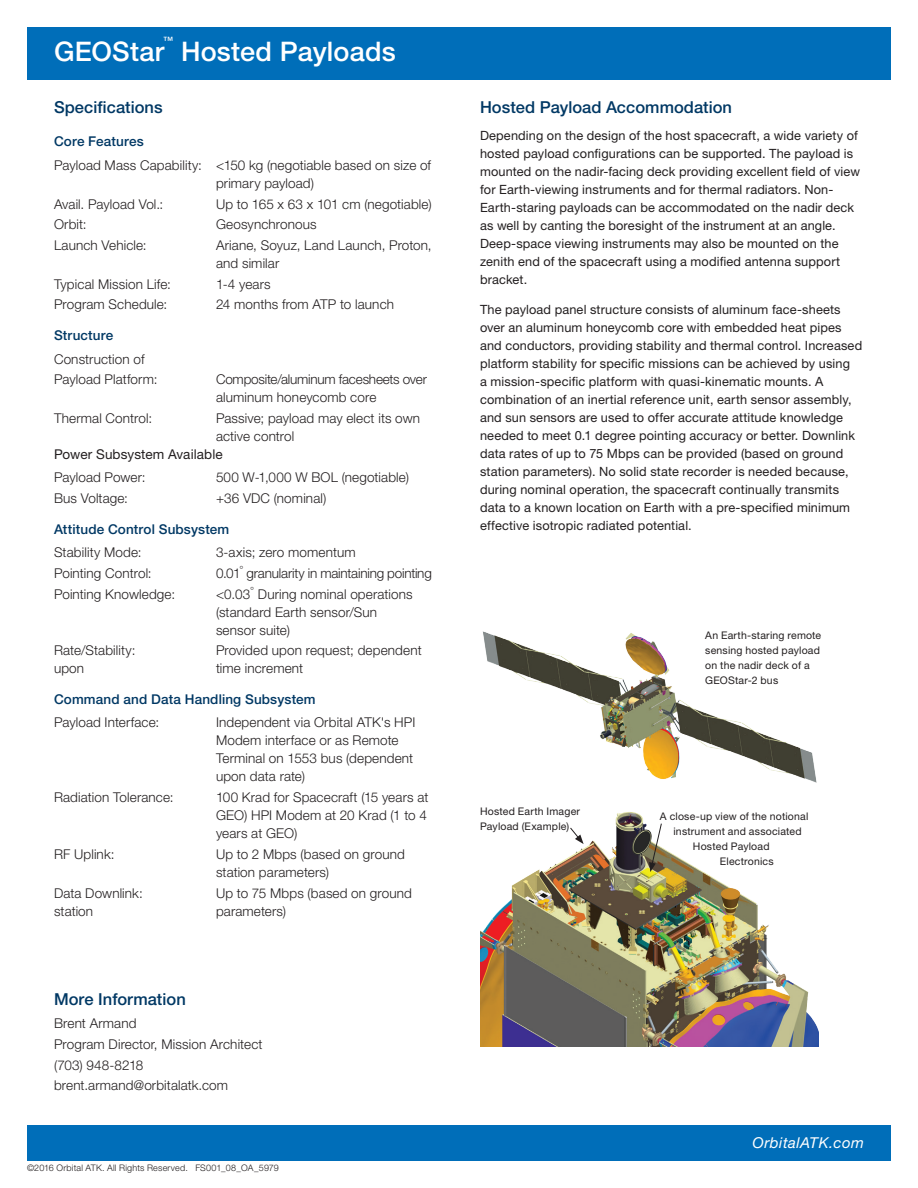
<style>
.page{position:relative;width:918px;height:1188px;background:#fff}
.page>*{position:absolute;margin:0;border:0;box-sizing:border-box;transform-origin:0 0}
.Pg_2_MASTHEAD{font:500 27px "Helvetica Neue LT Std";letter-spacing:.005em;color:#fff}
.Pg_2_HEAD{font:500 16.5px "Helvetica Neue LT Std";letter-spacing:.005em;color:#003864}
.t1{font:italic 15px "Helvetica Neue LT Std";letter-spacing:.035em;color:#fff}
.Pg_2_SPEC_BODY{font:300 13.5px/18px "Helvetica Neue LT Std";letter-spacing:.01em;color:#231f20}
.Pg_2_SUBHEAD_1{font:500 13.5px "Helvetica Neue LT Std";letter-spacing:.01em;color:#003864}
.Pg_2_SPEC_BODY-2{font:300 13.5px/18px "Helvetica Neue LT Std";letter-spacing:-.01em;color:#231f20}
.Pg_2_SPEC_BODY-3{font:300 13.5px "Helvetica Neue LT Std";letter-spacing:-.015em;color:#231f20}
.Pg_2_SUBHEAD_2{font:13.5px "Helvetica Neue LT Std";letter-spacing:.005em;color:#231f20}
.Pg_2_BODY{font:12.75px/18px "Helvetica Neue LT Std";letter-spacing:.01em;color:#231f20}
.t2{font:10.5px/15px "Helvetica Neue LT Std";letter-spacing:.015em;color:#231f20}
.Pg_2_MASTHEAD-2{font:500 10.2px "Helvetica Neue LT Std";color:#fff}
.t3{font:300 9px "Helvetica Neue LT Std";letter-spacing:.025em;color:#231f20}
</style>
<div class="page">
<div style="left:27px;top:27px;width:864px;height:52px;background:#006eb9"></div>
<div style="left:27px;top:1126px;width:864px;height:35px;background:#006eb9"></div>
<img style="left:480px;top:812px;width:338px;height:234px">
<svg style="left:569px;top:827px;width:15px;height:17px"></svg>
<svg style="left:649px;top:823px;width:13px;height:49px"></svg>
<img style="left:483px;top:631px;width:334px;height:152px">
<p class="Pg_2_MASTHEAD-2" style="left:163px;top:35px;width:12px">™</p>
<p class="Pg_2_MASTHEAD" style="left:54px;top:35px;width:112px">GEOStar</p>
<p class="Pg_2_MASTHEAD" style="left:181px;top:35px;width:216px">Hosted Payloads</p>
<p class="Pg_2_HEAD" style="left:54px;top:97px;width:110px">Specifications</p>
<p class="Pg_2_SUBHEAD_1" style="left:54px;top:134px;width:91px">Core Features</p>
<p class="Pg_2_SPEC_BODY" style="left:216px;top:156px;width:217px;text-indent:-162px">Payload Mass Capability: &lt;150 kg (negotiable based on size of primary payload)</p>
<p class="Pg_2_SPEC_BODY" style="left:54px;top:194px;width:111px">Avail. Payload Vol.:</p>
<p class="Pg_2_SPEC_BODY" style="left:216px;top:194px;width:217px">Up to 165 x 63 x 101 cm (negotiable)</p>
<p class="Pg_2_SPEC_BODY" style="left:54px;top:215px;width:34px">Orbit:</p>
<p class="Pg_2_SPEC_BODY" style="left:216px;top:215px;width:102px">Geosynchronous</p>
<p class="Pg_2_SPEC_BODY" style="left:54px;top:236px;width:94px">Launch Vehicle:</p>
<p class="Pg_2_SPEC_BODY" style="left:216px;top:236px;width:217px">Ariane, Soyuz, Land Launch, Proton, and similar</p>
<p class="Pg_2_SPEC_BODY" style="left:54px;top:275px;width:118px">Typical Mission Life:</p>
<p class="Pg_2_SPEC_BODY" style="left:216px;top:275px;width:56px">1-4 years</p>
<p class="Pg_2_SPEC_BODY" style="left:54px;top:295px;width:115px">Program Schedule:</p>
<p class="Pg_2_SPEC_BODY" style="left:216px;top:295px;width:180px">24 months from ATP to launch</p>
<p class="Pg_2_SUBHEAD_1" style="left:54px;top:327px;width:61px">Structure</p>
<p class="Pg_2_SPEC_BODY" style="left:54px;top:349px;width:92px">Construction of</p>
<p class="Pg_2_SPEC_BODY" style="left:54px;top:370px;width:105px">Payload Platform:</p>
<p class="Pg_2_SPEC_BODY-2" style="left:216px;top:370px;width:212px">Composite/aluminum facesheets over aluminum honeycomb core</p>
<p class="Pg_2_SPEC_BODY" style="left:54px;top:409px;width:100px">Thermal Control:</p>
<p class="Pg_2_SPEC_BODY" style="left:216px;top:409px;width:206px">Passive; payload may elect its own active control</p>
<p class="Pg_2_SUBHEAD_2" style="left:54px;top:446px;width:170px">Power Subsystem Available</p>
<p class="Pg_2_SPEC_BODY" style="left:54px;top:468px;width:93px">Payload Power:</p>
<p class="Pg_2_SPEC_BODY" style="left:216px;top:468px;width:195px">500 W-1,000 W BOL (negotiable)</p>
<p class="Pg_2_SPEC_BODY" style="left:54px;top:489px;width:75px">Bus Voltage:</p>
<p class="Pg_2_SPEC_BODY" style="left:216px;top:489px;width:112px">+36 VDC (nominal)</p>
<p class="Pg_2_SUBHEAD_1" style="left:54px;top:521px;width:177px">Attitude Control Subsystem</p>
<p class="Pg_2_SPEC_BODY" style="left:54px;top:543px;width:89px">Stability Mode:</p>
<p class="Pg_2_SPEC_BODY" style="left:216px;top:543px;width:141px">3-axis; zero momentum</p>
<p class="Pg_2_SPEC_BODY" style="left:54px;top:564px;width:99px">Pointing Control:</p>
<p class="Pg_2_SPEC_BODY-3" style="left:216px;top:565px;width:217px">0.01<sup>°</sup> granularity in maintaining pointing</p>
<p class="Pg_2_SPEC_BODY" style="left:54px;top:584px;width:123px">Pointing Knowledge:</p>
<p class="Pg_2_SPEC_BODY" style="left:216px;top:584px;width:198px">&lt;0.03<sup>°</sup> During nominal operations (standard Earth sensor/Sun sensor suite)</p>
<p class="Pg_2_SPEC_BODY" style="left:54px;top:641px;width:83px">Rate/Stability:</p>
<p class="Pg_2_SPEC_BODY" style="left:216px;top:641px;width:207px">Provided upon request; dependent</p>
<p class="Pg_2_SPEC_BODY" style="left:54px;top:659px;width:32px">upon</p>
<p class="Pg_2_SPEC_BODY" style="left:216px;top:659px;width:89px">time increment</p>
<p class="Pg_2_SUBHEAD_1" style="left:54px;top:691px;width:263px">Command and Data Handling Subsystem</p>
<p class="Pg_2_SPEC_BODY" style="left:54px;top:713px;width:107px">Payload Interface:</p>
<p class="Pg_2_SPEC_BODY" style="left:216px;top:713px;width:201px">Independent via Orbital ATK's HPI<br>Modem interface or as Remote<br>Terminal on 1553 bus (dependent upon data rate)</p>
<p class="Pg_2_SPEC_BODY" style="left:54px;top:788px;width:121px">Radiation Tolerance:</p>
<p class="Pg_2_SPEC_BODY" style="left:216px;top:788px;width:214px;text-align:justify">100 Krad for Spacecraft (15 years at GEO) HPI Modem at 20 Krad (1 to 4 years at GEO)</p>
<p class="Pg_2_SPEC_BODY" style="left:54px;top:845px;width:62px">RF Uplink:</p>
<p class="Pg_2_SPEC_BODY" style="left:216px;top:845px;width:190px">Up to 2 Mbps (based on ground station parameters)</p>
<p class="Pg_2_SPEC_BODY" style="left:54px;top:883px;width:90px">Data Downlink:</p>
<p class="Pg_2_SPEC_BODY" style="left:216px;top:883px;width:198px">Up to 75 Mbps (based on ground</p>
<p class="Pg_2_SPEC_BODY" style="left:54px;top:901px;width:41px">station</p>
<p class="Pg_2_SPEC_BODY" style="left:216px;top:901px;width:72px">parameters)</p>
<p class="Pg_2_HEAD" style="left:54px;top:989px;width:133px">More Information</p>
<p class="Pg_2_SPEC_BODY" style="left:54px;top:1014px;width:84px">Brent Armand</p>
<p class="Pg_2_SPEC_BODY" style="left:54px;top:1035px;width:210px">Program Director, Mission Architect</p>
<p class="Pg_2_SPEC_BODY" style="left:54px;top:1056px;width:91px">(703) 948-8218</p>
<p class="Pg_2_SPEC_BODY" style="left:54px;top:1076px;width:176px">brent.armand@orbitalatk.com</p>
<p class="t3" style="left:27px;top:1162px;width:253px">©2016 Orbital ATK. All Rights Reserved. FS001_08_OA_5979</p>
<p class="Pg_2_HEAD" style="left:480px;top:97px;width:254px">Hosted Payload Accommodation</p>
<p class="Pg_2_BODY" style="left:480px;top:126px;width:382px">Depending on the design of the host spacecraft, a wide variety of hosted payload configurations can be supported. The payload is mounted on the nadir-facing deck providing excellent field of view for Earth-viewing instruments and for thermal radiators. Non-Earth-staring payloads can be accommodated on the nadir deck as well by canting the boresight of the instrument at an angle.<br>Deep-space viewing instruments may also be mounted on the zenith end of the spacecraft using a modified antenna support bracket.</p>
<p class="Pg_2_BODY" style="left:480px;top:301px;width:384px">The payload panel structure consists of aluminum face-sheets over an aluminum honeycomb core with embedded heat pipes and conductors, providing stability and thermal control. Increased platform stability for specific missions can be achieved by using<br>a mission-specific platform with quasi-kinematic mounts. A combination of an inertial reference unit, earth sensor assembly, and sun sensors are used to offer accurate attitude knowledge needed to meet 0.1 degree pointing accuracy or better. Downlink data rates of up to 75 Mbps can be provided (based on ground station parameters). No solid state recorder is needed because, during nominal operation, the spacecraft continually transmits data to a known location on Earth with a pre-specified minimum effective isotropic radiated potential.</p>
<p class="t2" style="left:705px;top:628px;width:118px">An Earth-staring remote sensing hosted payload on the nadir deck of a<br>GEOStar-2 bus</p>
<p class="t2" style="left:480px;top:804px;width:102px">Hosted Earth Imager<br>Payload (Example)</p>
<p class="t2" style="left:660px;top:808px;width:150px">A close-up view of the notional</p>
<p class="t2" style="left:673px;top:823px;width:130px">instrument and associated</p>
<p class="t2" style="left:693px;top:838px;width:78px">Hosted Payload</p>
<p class="t2" style="left:720px;top:853px;width:55px">Electronics</p>
<p class="t1" style="left:752px;top:1134px;width:113px">OrbitalATK.com</p>
</div>
